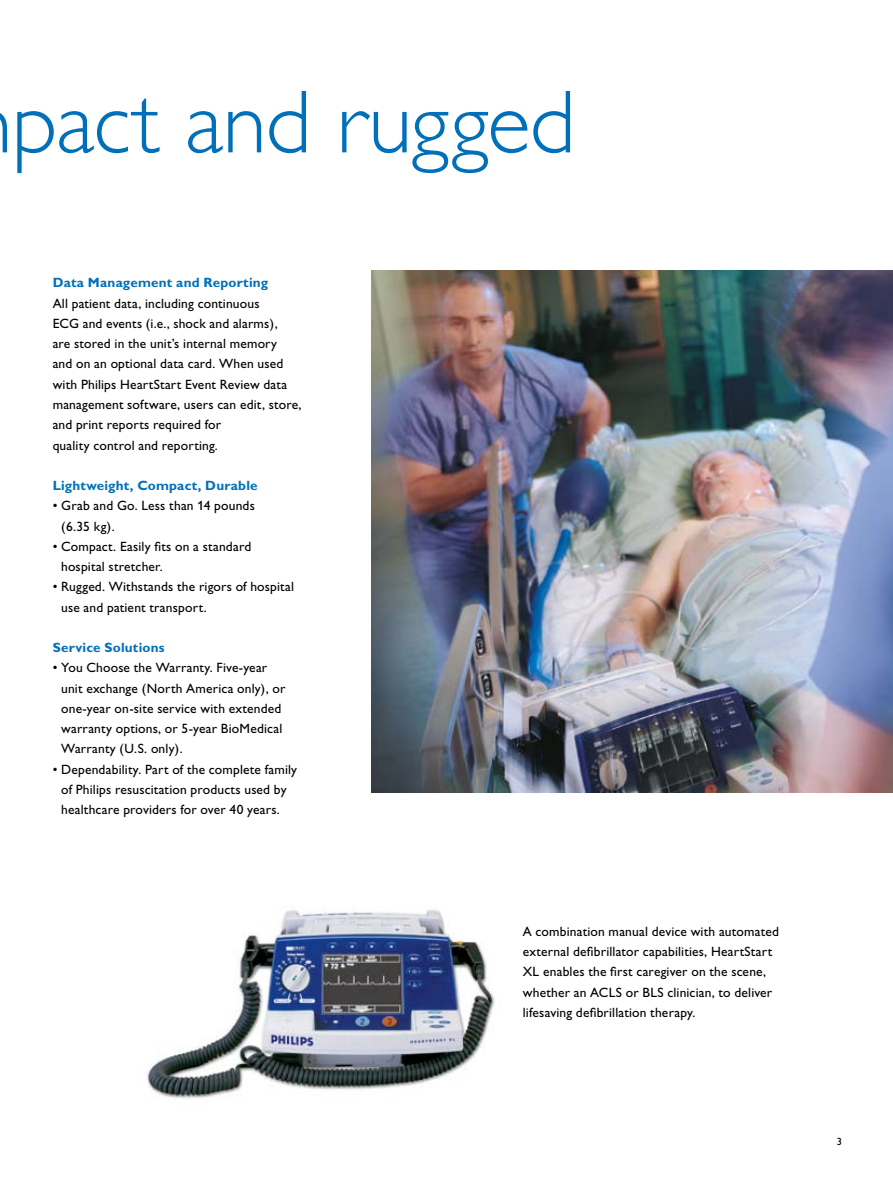
<style>
.page{position:relative;width:893px;height:1187px;background:#fff}
.page>*{position:absolute;margin:0;border:0;box-sizing:border-box;transform-origin:0 0}
.t1{font:300 90px "Gill Alt One";letter-spacing:-.01em;color:#0070ba}
.t2{font:13.5px/20.2px "Gill Alt One";letter-spacing:.015em;color:#000}
.t3{font:700 13.5px "Gill Alt One";letter-spacing:.015em;color:#0070ba}
.t4{font:10.5px "Gill Alt One";color:#000}
</style>
<div class="page">
<img style="left:147px;top:909px;width:348px;height:190px">
<img style="left:372px;top:270px;width:521px;height:522px">
<h1 class="t1" style="left:12px;top:72px;width:565px">pact and rugged</h1>
<p class="t3" style="left:53px;top:275px;width:217px">Data Management and Reporting</p>
<p class="t2" style="left:53px;top:293px;width:250px">All patient data, including continuous<br>ECG and events (i.e., shock and alarms),<br>are stored in the unit’s internal memory<br>and on an optional data card. When used with Philips HeartStart Event Review data management software, users can edit, store, and print reports required for<br>quality control and reporting.</p>
<p class="t3" style="left:53px;top:477px;width:206px">Lightweight, Compact, Durable</p>
<p class="t2" style="left:61px;top:495px;width:195px;text-indent:-9px">• Grab and Go. Less than 14 pounds (6.35 kg).</p>
<p class="t2" style="left:61px;top:536px;width:192px;text-indent:-9px">• Compact. Easily fits on a standard hospital stretcher.</p>
<p class="t2" style="left:61px;top:576px;width:234px;text-indent:-9px">• Rugged. Withstands the rigors of hospital use and patient transport.</p>
<p class="t3" style="left:53px;top:639px;width:113px">Service Solutions</p>
<p class="t2" style="left:61px;top:657px;width:226px;text-indent:-9px">• You Choose the Warranty. Five-year unit exchange (North America only), or one-year on-site service with extended warranty options, or 5-year BioMedical Warranty (U.S. only).</p>
<p class="t2" style="left:61px;top:759px;width:238px;text-indent:-9px">• Dependability. Part of the complete family of Philips resuscitation products used by healthcare providers for over 40 years.</p>
<p class="t2" style="left:523px;top:921px;width:258px">A combination manual device with automated external defibrillator capabilities, HeartStart XL enables the first caregiver on the scene, whether an ACLS or BLS clinician, to deliver lifesaving defibrillation therapy.</p>
<p class="t4" style="left:837px;top:1135px;width:7px">3</p>
</div>
